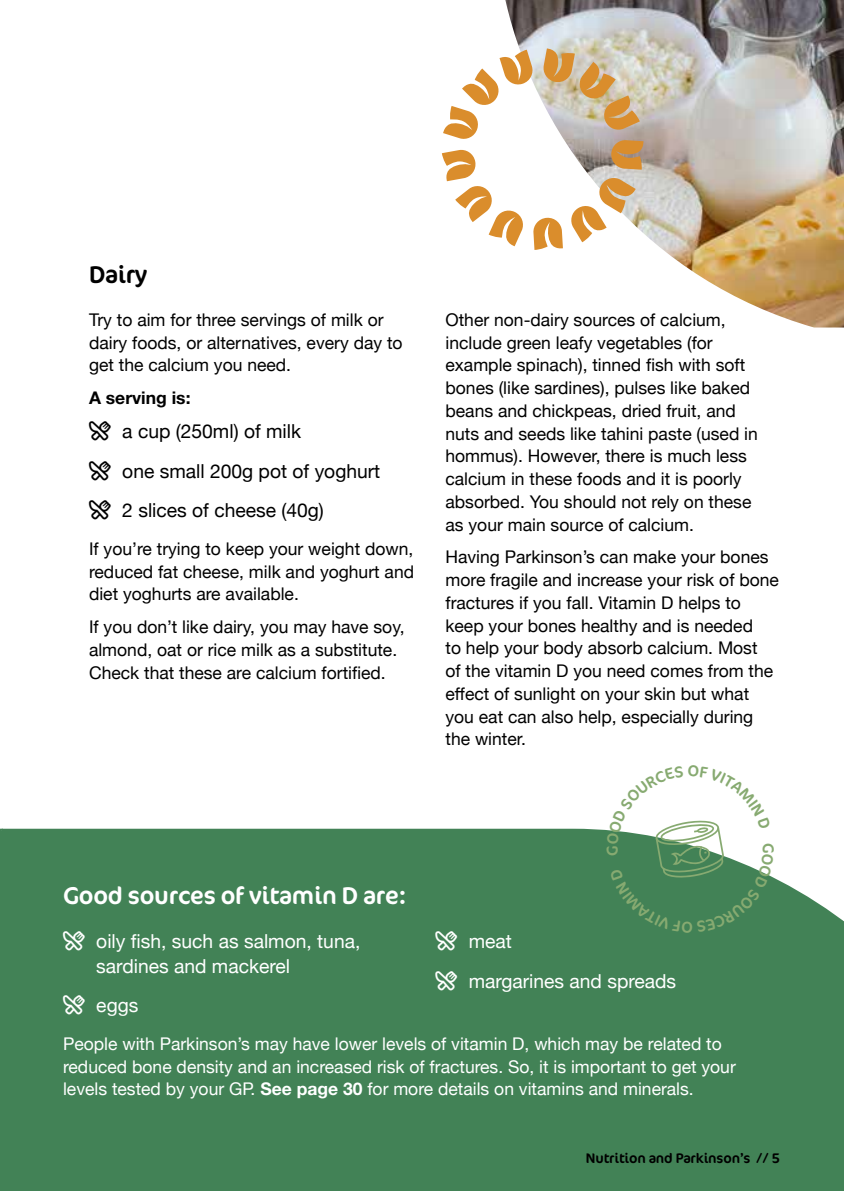
<style>
.page{position:relative;width:844px;height:1191px;background:#fff}
.page>*{position:absolute;margin:0;border:0;box-sizing:border-box;transform-origin:0 0}
.t1{font:24.5px "Cocon";letter-spacing:-.01em;color:#fff}
.t2{font:24.5px "Cocon";letter-spacing:-.01em;color:#000}
.t3{font:19.25px/24.5px "Helvetica Neue";color:#fff}
.t4{font:19.25px/39.4px "Helvetica Neue";color:#000}
.t5{font:17.5px/22.8px "Helvetica Neue";color:#000}
.t6{font:17.5px/22.8px "Helvetica Neue";color:#fff}
.t7{font:700 17.5px "Helvetica Neue";color:#000}
.t8{font:14px "Cocon Pro";letter-spacing:-.01em;color:#000}
.s1{font-weight:700}
</style>
<div class="page">
<div style="left:153px;top:828px;width:690px;height:363px;background:#428256"></div>
<div style="left:0;top:828px;width:153px;height:363px;background:#428256"></div>
<img style="left:505px;top:0;width:338px;height:327px">
<svg style="left:441px;top:149px;width:83px;height:97px"></svg>
<svg style="left:443px;top:50px;width:91px;height:90px"></svg>
<svg style="left:542px;top:48px;width:97px;height:83px"></svg>
<svg style="left:610px;top:140px;width:33px;height:30px"></svg>
<svg style="left:569px;top:176px;width:66px;height:66px"></svg>
<svg style="left:533px;top:217px;width:29px;height:33px"></svg>
<svg style="left:63px;top:930px;width:22px;height:21px"></svg>
<svg style="left:63px;top:994px;width:22px;height:20px"></svg>
<svg style="left:435px;top:930px;width:22px;height:21px"></svg>
<svg style="left:435px;top:969px;width:22px;height:21px"></svg>
<svg style="left:606px;top:820px;width:167px;height:113px"></svg>
<h1 class="t2" style="left:89px;top:260px;width:60px">Dairy</h1>
<p class="t5" style="left:89px;top:309px;width:315px">Try to aim for three servings of milk or dairy foods, or alternatives, every day to get the calcium you need.</p>
<p class="t7" style="left:89px;top:387px;width:103px">A serving is:</p>
<p class="t4" style="left:122px;top:413px;width:259px">a cup (250ml) of milk<br>one small 200g pot of yoghurt<br>2 slices of cheese (40g)</p>
<p class="t5" style="left:89px;top:538px;width:326px;text-align:justify">If you’re trying to keep your weight down, reduced fat cheese, milk and yoghurt and diet yoghurts are available.</p>
<p class="t5" style="left:89px;top:616px;width:317px">If you don’t like dairy, you may have soy, almond, oat or rice milk as a substitute.<br>Check that these are calcium fortified.</p>
<p class="t5" style="left:445px;top:309px;width:314px">Other non-dairy sources of calcium, include green leafy vegetables (for example spinach), tinned fish with soft bones (like sardines), pulses like baked beans and chickpeas, dried fruit, and nuts and seeds like tahini paste (used in hommus). However, there is much less calcium in these foods and it is poorly absorbed. You should not rely on these as your main source of calcium.</p>
<p class="t5" style="left:445px;top:546px;width:335px">Having Parkinson’s can make your bones more fragile and increase your risk of bone fractures if you fall. Vitamin D helps to keep your bones healthy and is needed<br>to help your body absorb calcium. Most<br>of the vitamin D you need comes from the effect of sunlight on your skin but what you eat can also help, especially during the winter.</p>
<h1 class="t1" style="left:63px;top:881px;width:345px">Good sources of vitamin D are:</h1>
<p class="t3" style="left:96px;top:930px;width:265px">oily fish, such as salmon, tuna, sardines and mackerel</p>
<p class="t3" style="left:96px;top:994px;width:44px">eggs</p>
<p class="t3" style="left:468px;top:922px;width:209px;line-height:39.4px">meat<br>margarines and spreads</p>
<p class="t6" style="left:63px;top:1033px;width:674px">People with Parkinson’s may have lower levels of vitamin D, which may be related to reduced bone density and an increased risk of fractures. So, it is important to get your levels tested by your GP. <span class="s1">See page 30</span> for more details on vitamins and minerals.</p>
<p class="t8" style="left:585px;top:1148px;width:195px">Nutrition and Parkinson’s // 5</p>
</div>
